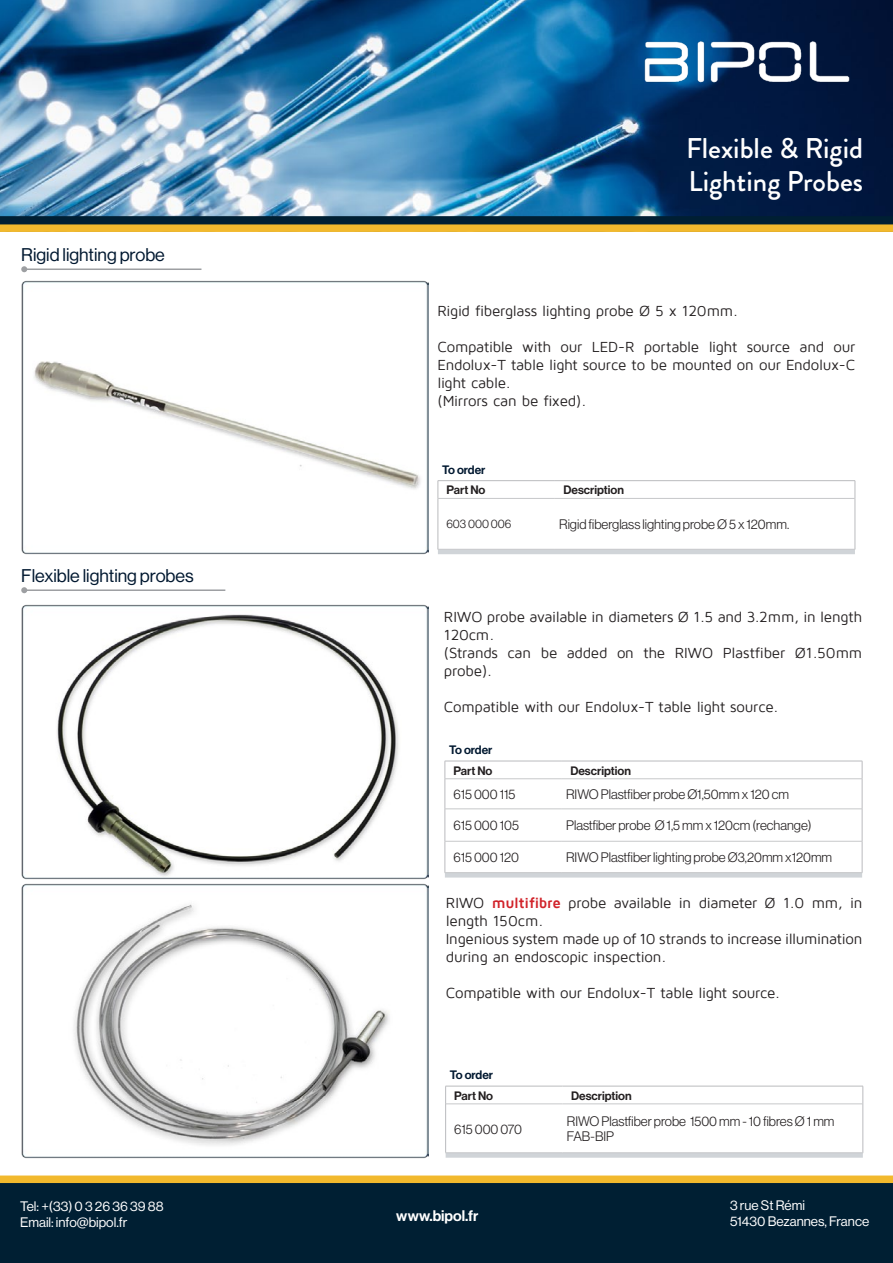
<style>
.page{position:relative;width:893px;height:1263px;background:#fff}
.page>*{position:absolute;margin:0;border:0;box-sizing:border-box;transform-origin:0 0}
.t1{font:500 28.5px "Brandon Grotesque";color:#fff}
.t2{font:18px "N Haas Grotesk DS Pro 55 Rg";color:#001830}
.t3{font:15px/18px "Maven Pro";letter-spacing:-.015em;color:#231f20}
.t4{font:15px "N Haas Grotesk DS Pro 65 Md";color:#fff}
.t5{font:13.5px/14.4px "N Haas Grotesk DS Pro 45 Lt";color:#231f20}
.t6{font:13.5px "N Haas Grotesk DS Pro 55 Rg";color:#fff}
.t7{font:12px "N Haas Grotesk DS Pro 65 Md";color:#231f20}
.t8{font:12px "N Haas Grotesk DS Pro 65 Md";color:#001830}
.t9{font:12px "N Haas Grotesk DS Pro 45 Lt";color:#231f20}
.s1{font-weight:700;color:#d1232a}
</style>
<div class="page">
<div style="left:0;top:1183px;width:893px;height:80px;background:#001f33"></div>
<div style="left:0;top:1175px;width:893px;height:8px;background:#f2b92d"></div>
<hr style="left:24px;top:268px;width:177px;height:2px;background:#9d9fa2">
<svg style="left:21px;top:266px;width:6px;height:6px"></svg>
<hr style="left:24px;top:589px;width:201px;height:2px;background:#9d9fa2">
<svg style="left:21px;top:587px;width:6px;height:6px"></svg>
<hr style="left:438px;top:550px;width:417px;height:4px;background:#d0d4d8">
<hr style="left:438px;top:480px;width:117px;height:1px;background:#babbbe">
<svg style="left:438px;top:481px;width:1px;height:17px"></svg>
<hr style="left:555px;top:480px;width:300px;height:1px;background:#babbbe">
<svg style="left:855px;top:481px;width:1px;height:17px"></svg>
<hr style="left:438px;top:498px;width:1px;height:51px;background:#babbbe">
<hr style="left:855px;top:498px;width:1px;height:51px;background:#babbbe">
<hr style="left:438px;top:498px;width:117px;height:1px;background:#c7c8ca">
<hr style="left:555px;top:498px;width:300px;height:1px;background:#c7c8ca">
<hr style="left:437px;top:549px;width:118px;height:1px;background:#c7c8ca">
<hr style="left:555px;top:549px;width:300px;height:1px;background:#c7c8ca">
<hr style="left:445px;top:873px;width:417px;height:4px;background:#d0d4d8">
<hr style="left:445px;top:761px;width:117px;height:1px;background:#babbbe">
<svg style="left:445px;top:761px;width:1px;height:17px"></svg>
<hr style="left:562px;top:761px;width:300px;height:1px;background:#babbbe">
<svg style="left:862px;top:761px;width:1px;height:18px"></svg>
<hr style="left:445px;top:779px;width:1px;height:30px;background:#babbbe">
<hr style="left:862px;top:779px;width:1px;height:30px;background:#babbbe">
<hr style="left:445px;top:809px;width:1px;height:32px;background:#babbbe">
<hr style="left:862px;top:809px;width:1px;height:32px;background:#babbbe">
<hr style="left:445px;top:841px;width:1px;height:31px;background:#babbbe">
<hr style="left:862px;top:841px;width:1px;height:31px;background:#babbbe">
<hr style="left:445px;top:778px;width:117px;height:1px;background:#c7c8ca">
<hr style="left:562px;top:778px;width:300px;height:1px;background:#c7c8ca">
<hr style="left:445px;top:809px;width:117px;height:1px;background:#c7c8ca">
<hr style="left:562px;top:809px;width:300px;height:1px;background:#c7c8ca">
<hr style="left:445px;top:841px;width:117px;height:1px;background:#c7c8ca">
<hr style="left:562px;top:841px;width:300px;height:1px;background:#c7c8ca">
<hr style="left:444px;top:872px;width:118px;height:1px;background:#c7c8ca">
<hr style="left:562px;top:872px;width:300px;height:1px;background:#c7c8ca">
<svg style="left:446px;top:1153px;width:417px;height:5px;background:#d2d5d9"></svg>
<hr style="left:445px;top:1086px;width:118px;height:1px;background:#babbbe">
<svg style="left:445px;top:1086px;width:1px;height:18px"></svg>
<hr style="left:563px;top:1086px;width:300px;height:1px;background:#babbbe">
<svg style="left:863px;top:1086px;width:1px;height:18px"></svg>
<hr style="left:445px;top:1104px;width:1px;height:48px;background:#babbbe">
<hr style="left:863px;top:1104px;width:1px;height:48px;background:#babbbe">
<hr style="left:446px;top:1103px;width:117px;height:1px;background:#c7c8ca">
<hr style="left:563px;top:1103px;width:300px;height:1px;background:#c7c8ca">
<hr style="left:445px;top:1152px;width:118px;height:1px;background:#c7c8ca">
<hr style="left:563px;top:1152px;width:300px;height:1px;background:#c7c8ca">
<img style="left:21px;top:605px;width:407px;height:274px">
<img style="left:21px;top:884px;width:407px;height:274px">
<img style="left:21px;top:281px;width:407px;height:274px">
<img style="left:0;top:0;width:893px;height:216px">
<img style="left:632px;top:31px;width:231px;height:71px">
<svg style="left:0;top:216px;width:893px;height:8px;background:#012035"></svg>
<div style="left:0;top:224px;width:893px;height:8px;background:#f2b92d"></div>
<p class="t2" style="left:21px;top:244px;width:145px">Rigid lighting probe</p>
<p class="t2" style="left:21px;top:565px;width:174px">Flexible lighting probes</p>
<p class="t6" style="left:20px;top:1199px;width:145px">Tel: +(33) 0 3 26 36 39 88</p>
<p class="t6" style="left:20px;top:1215px;width:109px">Email: info@bipol.fr</p>
<p class="t1" style="left:686px;top:129px;width:179px">Flexible &amp; Rigid</p>
<p class="t1" style="left:688px;top:162px;width:176px">Lighting Probes</p>
<p class="t3" style="left:437px;top:302px;width:302px">Rigid fiberglass lighting probe Ø 5 x 120mm.</p>
<p class="t3" style="left:437px;top:338px;width:419px;text-align:justify">Compatible with our LED-R portable light source and our Endolux-T table light source to be mounted on our Endolux-C light cable.</p>
<p class="t3" style="left:437px;top:392px;width:150px">(Mirrors can be fixed).</p>
<p class="t8" style="left:442px;top:463px;width:45px">To order</p>
<p class="t7" style="left:446px;top:483px;width:41px">Part No</p>
<p class="t7" style="left:563px;top:483px;width:62px">Description</p>
<p class="t9" style="left:446px;top:517px;width:66px">603 000 006</p>
<p class="t5" style="left:559px;top:517px;width:231px">Rigid fiberglass lighting probe Ø 5 x 120mm.</p>
<p class="t3" style="left:444px;top:608px;width:420px">RIWO probe available in diameters Ø 1.5 and 3.2mm, in length<br>120cm.</p>
<p class="t3" style="left:444px;top:644px;width:420px">(Strands can be added on the RIWO Plastfiber Ø1.50mm probe).</p>
<p class="t3" style="left:444px;top:698px;width:336px">Compatible with our Endolux-T table light source.</p>
<p class="t8" style="left:449px;top:743px;width:45px">To order</p>
<p class="t7" style="left:453px;top:763px;width:41px">Part No</p>
<p class="t7" style="left:570px;top:763px;width:62px">Description</p>
<p class="t5" style="left:453px;top:787px;width:63px">615 000 115</p>
<p class="t5" style="left:566px;top:787px;width:224px">RIWO Plastfiber probe Ø1,50mm x 120 cm</p>
<p class="t5" style="left:453px;top:818px;width:67px">615 000 105</p>
<p class="t5" style="left:566px;top:818px;width:247px">Plastfiber probe Ø 1,5 mm x 120cm (rechange)</p>
<p class="t5" style="left:453px;top:850px;width:67px">615 000 120</p>
<p class="t5" style="left:566px;top:850px;width:268px">RIWO Plastfiber lighting probe Ø3,20mm x120mm</p>
<p class="t3" style="left:446px;top:894px;width:418px">RIWO <span class="s1">multifibre</span> probe available in diameter Ø 1.0 mm, in length 150cm.</p>
<p class="t3" style="left:446px;top:930px;width:418px">Ingenious system made up of 10 strands to increase illumination during an endoscopic inspection.</p>
<p class="t3" style="left:446px;top:984px;width:336px">Compatible with our Endolux-T table light source.</p>
<p class="t8" style="left:450px;top:1068px;width:45px">To order</p>
<p class="t7" style="left:454px;top:1088px;width:41px">Part No</p>
<p class="t7" style="left:571px;top:1088px;width:62px">Description</p>
<p class="t5" style="left:454px;top:1121px;width:69px">615 000 070</p>
<p class="t5" style="left:567px;top:1114px;width:269px">RIWO Plastfiber probe 1500 mm - 10 fibres Ø 1 mm<br>FAB-BIP</p>
<p class="t4" style="left:396px;top:1207px;width:84px">www.bipol.fr</p>
<p class="t6" style="left:730px;top:1198px;width:76px">3 rue St Rémi</p>
<p class="t6" style="left:730px;top:1214px;width:141px">51430 Bezannes, France</p>
</div>
